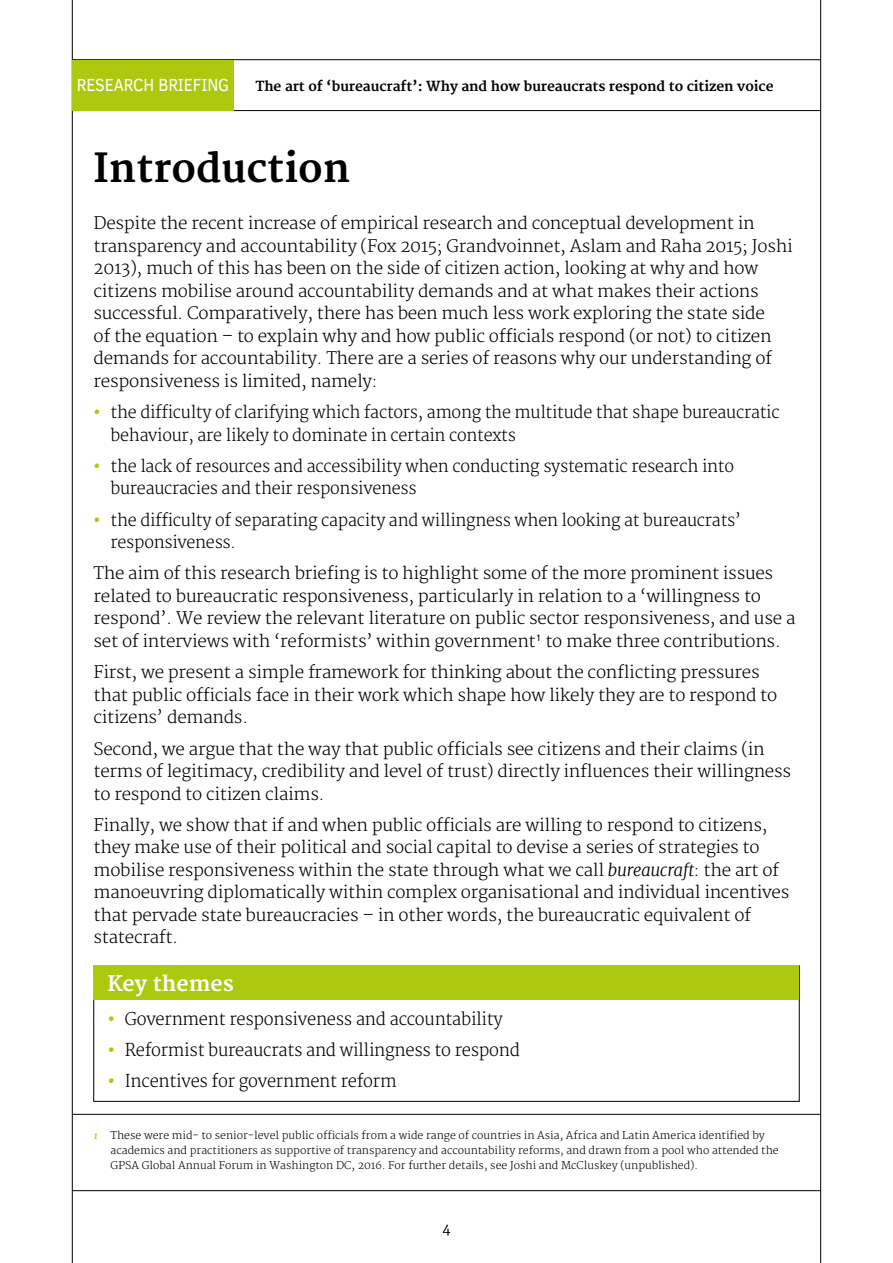
<style>
.page{position:relative;width:893px;height:1263px;background:#fff}
.page>*{position:absolute;margin:0;border:0;box-sizing:border-box;transform-origin:0 0}
.LR_section_head{font:700 39px "Merriweather";color:#000}
.LR_box_head_wo{font:700 21px "Merriweather";color:#fff}
.t1{font:18px "Clear Sans";letter-spacing:-.01em;color:#fff;scale:.9 1}
.t2{font:300 17.25px "Merriweather";letter-spacing:-.015em;color:#000;scale:.95 1}
.summary{font:300 16.8px/22.5px "Merriweather";letter-spacing:-.015em;color:#000}
.summary-2{font:300 16.8px/22.5px "Merriweather";letter-spacing:-.015em;color:#000;scale:.95 1}
.t3{font:700 13.5px "Merriweather";letter-spacing:-.005em;color:#000}
.t4{font:13.5px "Merriweather";color:#000}
.Mr_footnote__single{font:300 10.5px/15px "Merriweather";color:#000}
.s1{font-weight:700;color:#adc90e}
.s2{font-style:italic}
.s3{font-weight:400;font-style:italic;color:#adc90e}
</style>
<div class="page">
<hr style="left:72px;top:0;width:1px;height:1263px;background:#000">
<hr style="left:72px;top:59px;width:749px;height:1px;background:#000">
<hr style="left:72px;top:110px;width:749px;height:1px;background:#000">
<hr style="left:820px;top:0;width:1px;height:1263px;background:#000">
<hr style="left:72px;top:1190px;width:749px;height:1px;background:#000">
<div style="left:72px;top:60px;width:162px;height:50px;background:#adc90e"></div>
<div style="left:94px;top:966px;width:705px;height:34px;background:#adc90e"></div>
<hr style="left:72px;top:1114px;width:749px;height:1px;background:#000">
<p class="t1" style="left:77px;top:73px;width:171px">RESEARCH BRIEFING</p>
<p class="t3" style="left:255px;top:78px;width:520px">The art of ‘bureaucraft’: Why and how bureaucrats respond to citizen voice</p>
<p class="LR_section_head" style="left:94px;top:146px;width:258px">Introduction</p>
<p class="summary" style="left:94px;top:213px;width:701px">Despite the recent increase of empirical research and conceptual development in transparency and accountability (Fox 2015; Grandvoinnet, Aslam and Raha 2015; Joshi 2013), much of this has been on the side of citizen action, looking at why and how citizens mobilise around accountability demands and at what makes their actions successful. Comparatively, there has been much less work exploring the state side<br>of the equation – to explain why and how public officials respond (or not) to citizen demands for accountability. There are a series of reasons why our understanding of responsiveness is limited, namely:</p>
<p class="summary-2" style="left:111px;top:401px;width:706px;text-indent:-17px"><span class="s1">•</span> the difficulty of clarifying which factors, among the multitude that shape bureaucratic behaviour, are likely to dominate in certain contexts</p>
<p class="summary-2" style="left:111px;top:455px;width:658px;text-indent:-17px"><span class="s1">•</span> the lack of resources and accessibility when conducting systematic research into bureaucracies and their responsiveness</p>
<p class="summary-2" style="left:111px;top:509px;width:665px;text-indent:-17px"><span class="s1">•</span> the difficulty of separating capacity and willingness when looking at bureaucrats’ responsiveness.</p>
<p class="summary" style="left:94px;top:563px;width:703px">The aim of this research briefing is to highlight some of the more prominent issues related to bureaucratic responsiveness, particularly in relation to a ‘willingness to respond’. We review the relevant literature on public sector responsiveness, and use a set of interviews with ‘reformists’ within government<sup>1</sup> to make three contributions.</p>
<p class="summary" style="left:94px;top:662px;width:685px">First, we present a simple framework for thinking about the conflicting pressures that public officials face in their work which shape how likely they are to respond to citizens’ demands.</p>
<p class="summary" style="left:94px;top:738px;width:699px">Second, we argue that the way that public officials see citizens and their claims (in terms of legitimacy, credibility and level of trust) directly influences their willingness to respond to citizen claims.</p>
<p class="summary" style="left:94px;top:814px;width:697px">Finally, we show that if and when public officials are willing to respond to citizens, they make use of their political and social capital to devise a series of strategies to mobilise responsiveness within the state through what we call <span class="s2">bureaucraft</span>: the art of manoeuvring diplomatically within complex organisational and individual incentives that pervade state bureaucracies – in other words, the bureaucratic equivalent of statecraft.</p>
<p class="LR_box_head_wo" style="left:107px;top:971px;width:128px">Key themes</p>
<p class="t2" style="left:108px;top:1008px;width:417px"><span class="s1">•</span> Government responsiveness and accountability</p>
<p class="t2" style="left:108px;top:1040px;width:435px"><span class="s1">•</span> Reformist bureaucrats and willingness to respond</p>
<p class="t2" style="left:108px;top:1071px;width:306px"><span class="s1">•</span> Incentives for government reform</p>
<p class="Mr_footnote__single" style="left:111px;top:1129px;width:670px;text-indent:-17px"><span class="s3">1</span> These were mid- to senior-level public officials from a wide range of countries in Asia, Africa and Latin America identified by academics and practitioners as supportive of transparency and accountability reforms, and drawn from a pool who attended the<br>GPSA Global Annual Forum in Washington DC, 2016. For further details, see Joshi and McCluskey (unpublished).</p>
<p class="t4" style="left:443px;top:1220px;width:10px">4</p>
</div>
